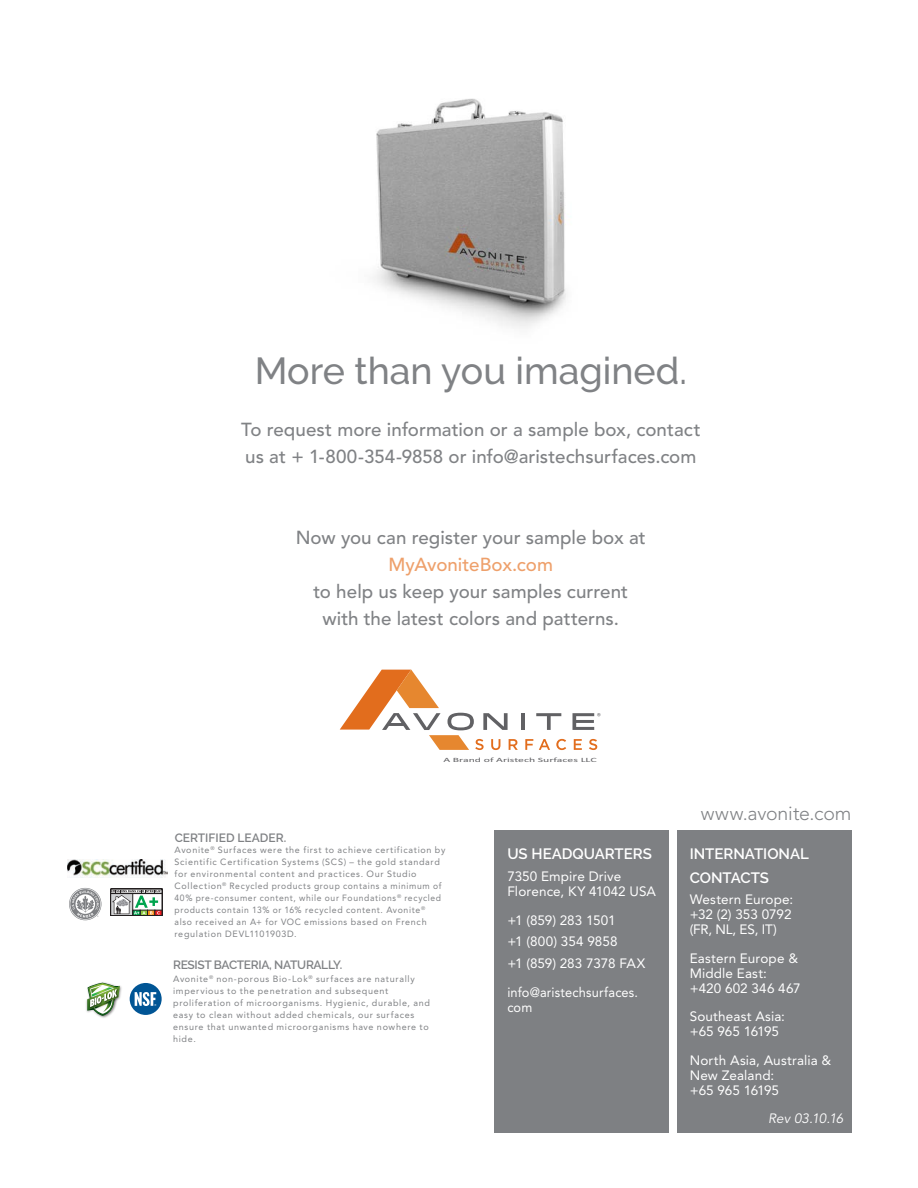
<style>
.page{position:relative;width:918px;height:1188px;background:#fff}
.page>*{position:absolute;margin:0;border:0;box-sizing:border-box;transform-origin:0 0}
.t1{font:500 37.5px "Raleway";color:#808285}
.t2{font:300 19.5px "Avenir";letter-spacing:-.005em;color:#808285}
.t3{font:500 18.75px/27px "Avenir";letter-spacing:.005em;color:#808285}
.t4{font:500 18.75px "Avenir";color:#eea06b}
.t5{font:600 15px/23.4px "Raleway";color:#fff}
.t6{font:13.5px/15px "Avenir";letter-spacing:.01em;color:#fff}
.t7{font:13.5px/15px "Avenir";letter-spacing:.01em;color:#fff;scale:.95 1}
.t8{font:13.5px "Avenir";letter-spacing:-.01em;color:#fff}
.t9{font:italic 13.5px "Avenir";letter-spacing:.005em;color:#fff}
.t10{font:600 12px "Raleway";letter-spacing:-.025em;color:#808285}
.t11{font:600 12px "Raleway";color:#808285}
.t12{font:9px/12px "Avenir";letter-spacing:.075em;color:#808285}
.t13{font:8.4px "Source Code Pro";color:#616164}
.t14{font:6.45px "Calibri";color:#616164;scale:1.81 1}
</style>
<div class="page">
<img style="left:373px;top:98px;width:193px;height:230px">
<div style="left:130px;top:983px;width:32px;height:32px;background:#005595;border-radius:50%"></div>
<svg style="left:135px;top:992px;width:21px;height:14px"></svg>
<svg style="left:69px;top:888px;width:32px;height:32px"></svg>
<img style="left:68px;top:859px;width:100px;height:18px">
<svg style="left:110px;top:889px;width:52px;height:27px"></svg>
<div style="left:495px;top:830px;width:174px;height:302px;background:#7e8083"></div>
<div style="left:677px;top:830px;width:175px;height:302px;background:#7e8083"></div>
<img style="left:99px;top:982px;width:9px;height:36px">
<img style="left:86px;top:986px;width:36px;height:26px">
<svg style="left:87px;top:983px;width:33px;height:33px"></svg>
<svg style="left:525px;top:739px;width:8px;height:11px"></svg>
<svg style="left:539px;top:739px;width:11px;height:11px"></svg>
<svg style="left:556px;top:739px;width:10px;height:11px"></svg>
<svg style="left:574px;top:739px;width:8px;height:11px"></svg>
<svg style="left:589px;top:739px;width:8px;height:11px"></svg>
<svg style="left:340px;top:670px;width:178px;height:80px"></svg>
<hr style="left:521px;top:713px;width:3px;height:17px;background:#616164">
<svg style="left:536px;top:713px;width:25px;height:17px"></svg>
<svg style="left:573px;top:713px;width:21px;height:17px"></svg>
<p class="t1" style="left:255px;top:349px;width:434px">More than you imagined.</p>
<p class="t3" style="left:241px;top:417px;width:461px">To request more information or a sample box, contact us at + 1-800-354-9858 or info@aristechsurfaces.com</p>
<p class="t3" style="left:296px;top:525px;width:352px">Now you can register your sample box at</p>
<p class="t4" style="left:389px;top:554px;width:166px">MyAvoniteBox.com</p>
<p class="t3" style="left:313px;top:579px;width:316px;text-align:center">to help us keep your samples current with the latest colors and patterns.</p>
<p class="t13" style="left:596px;top:711px;width:7px">®</p>
<p class="t14" style="left:443px;top:756px;width:86px">A Brand of Aristech Surfaces LLC</p>
<p class="t11" style="left:175px;top:831px;width:113px">CERTIFIED LEADER.</p>
<p class="t12" style="left:175px;top:844px;width:272px">Avonite<sup>®</sup> Surfaces were the first to achieve certification by Scientific Certification Systems (SCS) – the gold standard for environmental content and practices. Our Studio Collection<sup>®</sup> Recycled products group contains a minimum of 40% pre-consumer content, while our Foundations<sup>®</sup> recycled products contain 13% or 16% recycled content. Avonite<sup>®<br></sup>also received an A+ for VOC emissions based on French regulation DEVL1101903D.</p>
<p class="t5" style="left:507px;top:842px;width:146px">US HEADQUARTERS</p>
<p class="t6" style="left:507px;top:869px;width:150px">7350 Empire Drive<br>Florence, KY 41042 USA</p>
<p class="t6" style="left:507px;top:912px;width:110px">+1 (859) 283 1501</p>
<p class="t6" style="left:507px;top:934px;width:112px">+1 (800) 354 9858</p>
<p class="t8" style="left:507px;top:955px;width:139px">+1 (859) 283 7378 FAX</p>
<p class="t7" style="left:507px;top:984px;width:139px">info@aristechsurfaces. com</p>
<p class="t10" style="left:173px;top:958px;width:171px">RESIST BACTERIA, NATURALLY.</p>
<p class="t12" style="left:173px;top:973px;width:258px">Avonite<sup>®</sup> non-porous Bio-Lok<sup>®</sup> surfaces are naturally impervious to the penetration and subsequent proliferation of microorganisms. Hygienic, durable, and easy to clean without added chemicals, our surfaces ensure that unwanted microorganisms have nowhere to hide.</p>
<p class="t2" style="left:701px;top:802px;width:152px">www.avonite.com</p>
<p class="t5" style="left:690px;top:842px;width:121px">INTERNATIONAL<br>CONTACTS</p>
<p class="t6" style="left:690px;top:892px;width:105px">Western Europe: +32 (2) 353 0792 (FR, NL, ES, IT)</p>
<p class="t6" style="left:690px;top:951px;width:112px">Eastern Europe &amp;<br>Middle East: +420 602 346 467</p>
<p class="t6" style="left:690px;top:1009px;width:97px">Southeast Asia: +65 965 16195</p>
<p class="t6" style="left:690px;top:1053px;width:143px">North Asia, Australia &amp;<br>New Zealand:<br>+65 965 16195</p>
<p class="t9" style="left:768px;top:1111px;width:77px">Rev 03.10.16</p>
</div>
